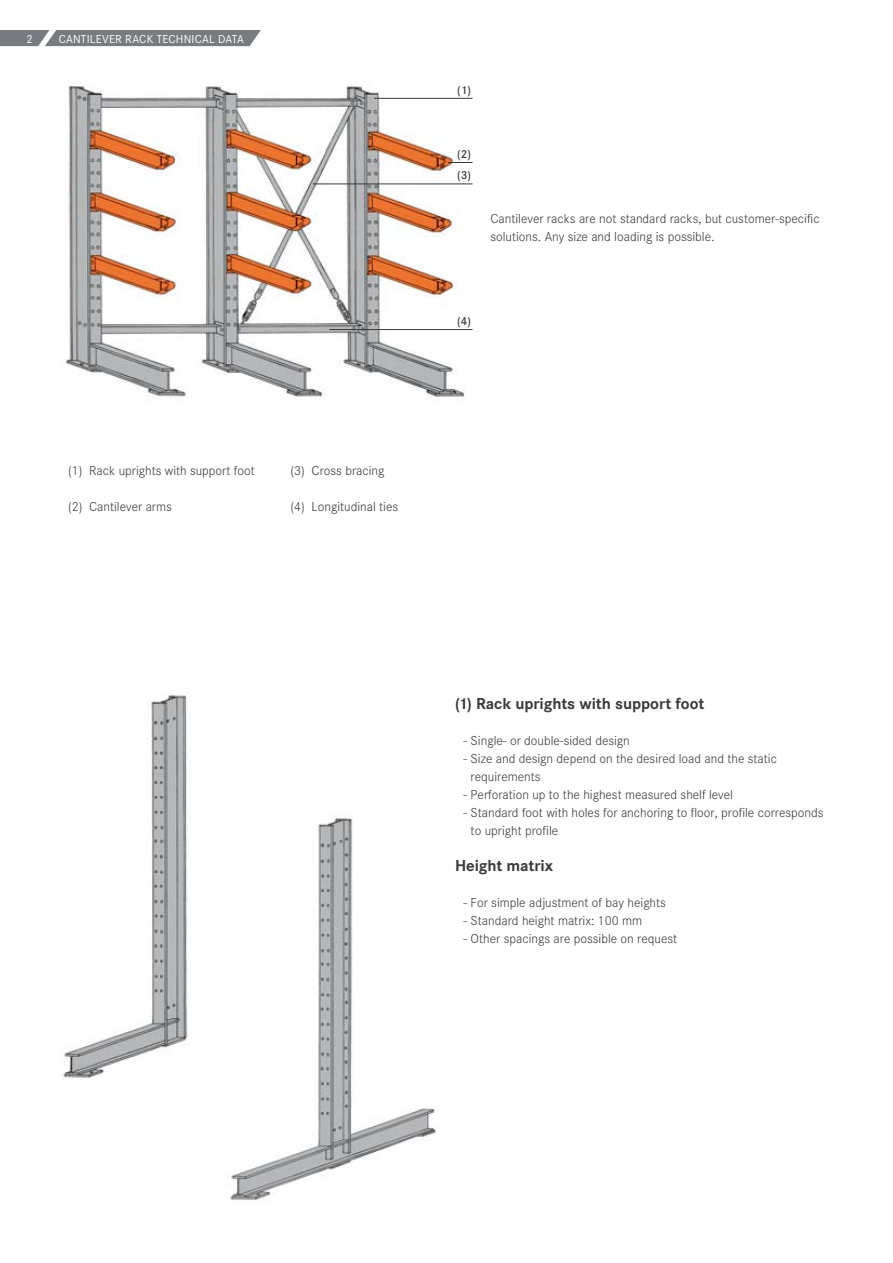
<style>
.page{position:relative;width:893px;height:1263px;background:#fff}
.page>*{position:absolute;margin:0;border:0;box-sizing:border-box;transform-origin:0 0}
.t1{font:700 16.5px "Corporate S";color:#383a3b}
.t2{font:300 13.5px/18px "Corporate S";color:#383a3b}
.t3{font:12px "Corporate S";letter-spacing:.015em;color:#fff}
.t4{font:600 12px "Corporate S";color:#383a3b}
</style>
<div class="page">
<img style="left:63px;top:695px;width:125px;height:383px">
<img style="left:230px;top:818px;width:206px;height:382px">
<img style="left:65px;top:82px;width:401px;height:315px">
<svg style="left:448px;top:162px;width:24px;height:1px"></svg>
<hr style="left:313px;top:184px;width:160px;height:1px;background:#383a3b">
<hr style="left:374px;top:98px;width:99px;height:1px;background:#383a3b">
<hr style="left:329px;top:329px;width:144px;height:1px;background:#383a3b">
<svg style="left:0;top:30px;width:261px;height:17px;background:#84878b"></svg>
<p class="t3" style="left:26px;top:34px;width:8px">2</p>
<p class="t3" style="left:59px;top:34px;width:187px">CANTILEVER RACK TECHNICAL DATA</p>
<p class="t2" style="left:68px;top:462px;width:188px">(1) Rack uprights with support foot</p>
<p class="t2" style="left:68px;top:498px;width:105px">(2) Cantilever arms</p>
<p class="t2" style="left:291px;top:462px;width:96px">(3) Cross bracing</p>
<p class="t2" style="left:291px;top:498px;width:109px">(4) Longitudinal ties</p>
<p class="t4" style="left:457px;top:85px;width:15px">(1)</p>
<p class="t4" style="left:457px;top:149px;width:15px">(2)</p>
<p class="t4" style="left:457px;top:171px;width:15px">(3)</p>
<p class="t2" style="left:490px;top:210px;width:331px">Cantilever racks are not standard racks, but customer-specific solutions. Any size and loading is possible.</p>
<p class="t4" style="left:457px;top:316px;width:15px">(4)</p>
<p class="t1" style="left:455px;top:697px;width:251px">(1) Rack uprights with support foot</p>
<p class="t2" style="left:463px;top:732px;width:168px">- Single- or double-sided design</p>
<p class="t2" style="left:471px;top:750px;width:308px;text-indent:-7px">- Size and design depend on the desired load and the static requirements</p>
<p class="t2" style="left:463px;top:786px;width:271px">- Perforation up to the highest measured shelf level</p>
<p class="t2" style="left:471px;top:804px;width:354px;text-indent:-7px">- Standard foot with holes for anchoring to floor, profile corresponds to upright profile</p>
<p class="t1" style="left:455px;top:859px;width:100px">Height matrix</p>
<p class="t2" style="left:463px;top:894px;width:204px">- For simple adjustment of bay heights</p>
<p class="t2" style="left:463px;top:912px;width:180px">- Standard height matrix: 100 mm</p>
<p class="t2" style="left:463px;top:930px;width:215px">- Other spacings are possible on request</p>
</div>
